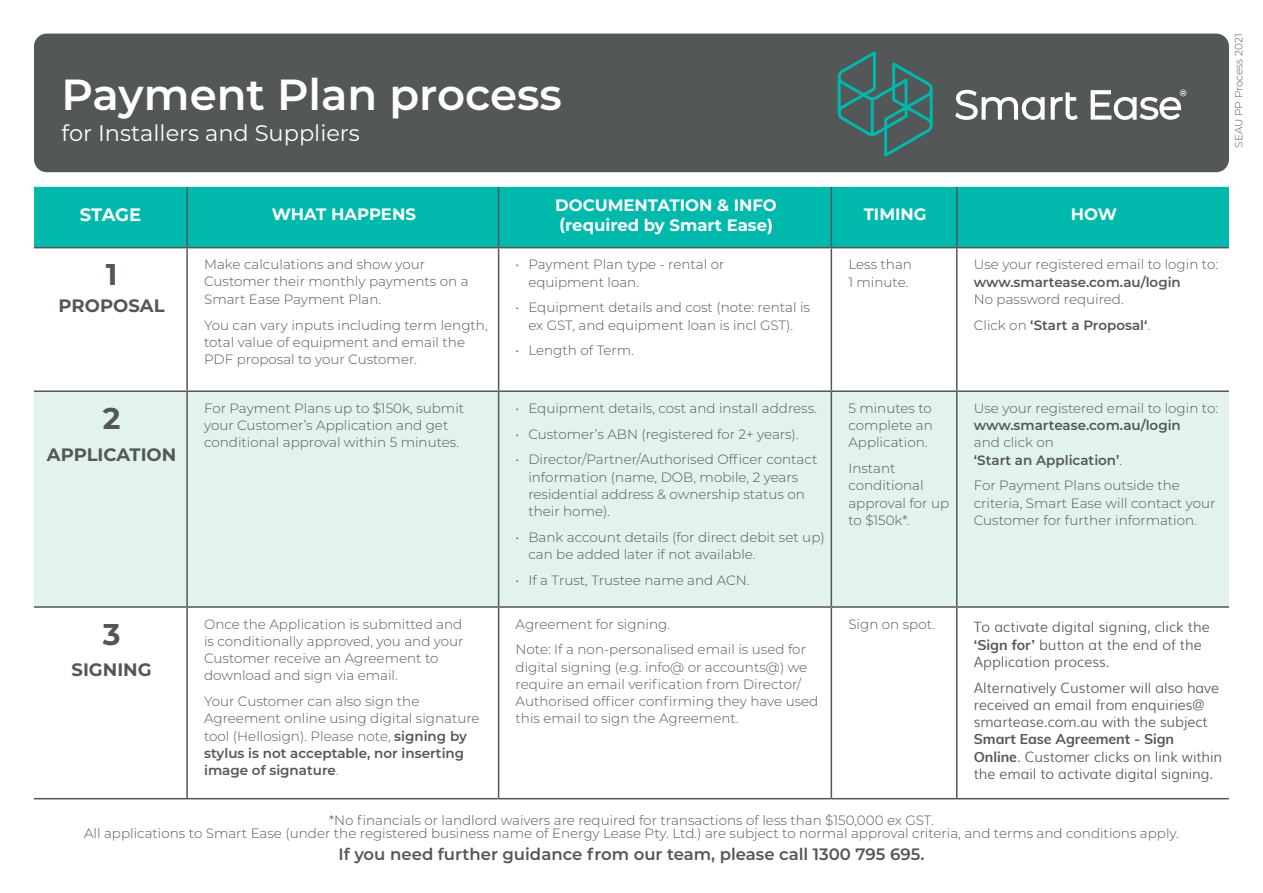
<style>
.page{position:relative;width:1263px;height:893px;background:#fff}
.page>*{position:absolute;margin:0;border:0;box-sizing:border-box;transform-origin:0 0}
.t1{font:600 43.5px "Montserrat";color:#fff}
.t2{font:700 30px "Montserrat";color:#545758}
.t3{font:22.5px "Montserrat";color:#fff}
.t4{font:700 18px "Montserrat";color:#545758}
.t5{font:700 18px "Montserrat";letter-spacing:-.01em;color:#fff}
.t6{font:700 16.5px/19.5px "Montserrat";color:#fff}
.t7{font:600 16.5px "Montserrat";color:#545758}
.t8{font:300 14.25px/17.2px "Muli";letter-spacing:-.005em;color:#545758}
.t9{font:300 13.5px/17.2px "Montserrat";color:#545758}
.t10{font:600 13.5px/17.2px "Montserrat";color:#545758}
.t11{font:300 10.5px "Montserrat";color:#545758}
.s1{font-weight:600}
.s2{font-weight:300}
.s3{font-weight:700}
</style>
<div class="page">
<div style="left:34px;top:34px;width:1195px;height:138px;background:#545758;border-radius:13px"></div>
<div style="left:34px;top:187px;width:1195px;height:60px;background:#00b9ad"></div>
<div style="left:34px;top:392px;width:1195px;height:214px;background:#e1f2ef"></div>
<hr style="left:186px;top:187px;width:2px;height:60px;background:#545758">
<hr style="left:187px;top:247px;width:312px;height:1px;background:#545758">
<hr style="left:186px;top:248px;width:2px;height:142px;background:#545758">
<hr style="left:187px;top:390px;width:312px;height:2px;background:#545758">
<hr style="left:186px;top:392px;width:2px;height:214px;background:#545758">
<hr style="left:187px;top:606px;width:312px;height:2px;background:#545758">
<hr style="left:186px;top:608px;width:2px;height:190px;background:#545758">
<hr style="left:187px;top:798px;width:312px;height:1px;background:#545758">
<hr style="left:498px;top:187px;width:1px;height:60px;background:#545758">
<hr style="left:499px;top:247px;width:332px;height:1px;background:#545758">
<hr style="left:498px;top:248px;width:1px;height:142px;background:#545758">
<hr style="left:499px;top:390px;width:332px;height:2px;background:#545758">
<hr style="left:498px;top:392px;width:1px;height:214px;background:#545758">
<hr style="left:499px;top:606px;width:332px;height:2px;background:#545758">
<hr style="left:498px;top:608px;width:1px;height:190px;background:#545758">
<hr style="left:499px;top:798px;width:332px;height:1px;background:#545758">
<hr style="left:831px;top:187px;width:1px;height:60px;background:#545758">
<hr style="left:956px;top:187px;width:1px;height:60px;background:#545758">
<hr style="left:831px;top:247px;width:126px;height:1px;background:#545758">
<hr style="left:831px;top:248px;width:1px;height:142px;background:#545758">
<hr style="left:957px;top:247px;width:272px;height:1px;background:#545758">
<hr style="left:956px;top:248px;width:1px;height:142px;background:#545758">
<hr style="left:831px;top:390px;width:126px;height:2px;background:#545758">
<hr style="left:831px;top:392px;width:1px;height:214px;background:#545758">
<hr style="left:957px;top:390px;width:272px;height:2px;background:#545758">
<hr style="left:956px;top:392px;width:1px;height:214px;background:#545758">
<hr style="left:831px;top:606px;width:126px;height:2px;background:#545758">
<hr style="left:831px;top:608px;width:1px;height:190px;background:#545758">
<hr style="left:957px;top:606px;width:272px;height:2px;background:#545758">
<hr style="left:956px;top:608px;width:1px;height:190px;background:#545758">
<hr style="left:831px;top:798px;width:126px;height:1px;background:#545758">
<hr style="left:957px;top:798px;width:272px;height:1px;background:#545758">
<hr style="left:34px;top:247px;width:153px;height:1px;background:#545758">
<hr style="left:34px;top:390px;width:153px;height:2px;background:#545758">
<hr style="left:34px;top:606px;width:153px;height:2px;background:#545758">
<hr style="left:34px;top:798px;width:153px;height:1px;background:#545758">
<svg style="left:955px;top:90px;width:90px;height:30px"></svg>
<svg style="left:1051px;top:92px;width:27px;height:28px"></svg>
<svg style="left:838px;top:51px;width:95px;height:106px"></svg>
<svg style="left:1091px;top:90px;width:95px;height:30px"></svg>
<h1 class="t1" style="left:62px;top:64px;width:502px">Payment Plan process</h1>
<h3 class="t3" style="left:62px;top:118px;width:300px">for Installers and Suppliers</h3>
<p class="t11" style="left:1232px;top:148px;width:116px;rotate:-90deg">SEAU PP Process 2021</p>
<h3 class="t5" style="left:80px;top:202px;width:63px">STAGE</h3>
<p class="t6" style="left:272px;top:203px;width:145px">WHAT HAPPENS</p>
<p class="t6" style="left:555px;top:195px;width:223px">DOCUMENTATION &amp; INFO (required by Smart Ease)</p>
<p class="t6" style="left:864px;top:203px;width:64px">TIMING</p>
<p class="t6" style="left:1071px;top:203px;width:48px">HOW</p>
<h2 class="t2" style="left:106px;top:253px;width:13px">1</h2>
<h3 class="t4" style="left:59px;top:293px;width:107px">PROPOSAL</h3>
<p class="t9" style="left:204px;top:255px;width:266px">Make calculations and show your<br>Customer their monthly payments on a<br>Smart Ease Payment Plan.</p>
<p class="t9" style="left:204px;top:316px;width:285px">You can vary inputs including term length, total value of equipment and email the<br>PDF proposal to your Customer.</p>
<p class="t9" style="left:528px;top:255px;width:198px;text-indent:-13px">• Payment Plan type - rental or equipment loan.</p>
<p class="t9" style="left:516px;top:298px;width:296px;text-align:center">• Equipment details and cost (note: rental is ex GST, and equipment loan is incl GST).</p>
<p class="t9" style="left:516px;top:341px;width:120px">• Length of Term.</p>
<p class="t9" style="left:848px;top:255px;width:65px">Less than<br>1 minute.</p>
<p class="t9" style="left:974px;top:255px;width:246px">Use your registered email to login to:</p>
<p class="t10" style="left:974px;top:272px;width:209px">www.smartease.com.au/login</p>
<p class="t9" style="left:974px;top:286px;width:178px;line-height:25.8px">No password required.<br>Click on <span class="s1">‘Start a Proposal‘</span>.</p>
<h2 class="t2" style="left:103px;top:396px;width:19px">2</h2>
<h3 class="t4" style="left:47px;top:442px;width:131px">APPLICATION</h3>
<p class="t9" style="left:204px;top:399px;width:262px">For Payment Plans up to $150k, submit your Customer’s Application and get conditional approval within 5 minutes.</p>
<p class="t9" style="left:516px;top:399px;width:303px">• Equipment details, cost and install address.</p>
<p class="t9" style="left:516px;top:425px;width:285px">• Customer’s ABN (registered for 2+ years).</p>
<p class="t9" style="left:528px;top:450px;width:291px;text-indent:-13px">• Director/Partner/Authorised Officer contact information (name, DOB, mobile, 2 years residential address &amp; ownership status on their home).</p>
<p class="t9" style="left:528px;top:528px;width:298px;text-indent:-13px">• Bank account details (for direct debit set up) can be added later if not available.</p>
<p class="t9" style="left:516px;top:571px;width:235px">• If a Trust, Trustee name and ACN.</p>
<p class="t9" style="left:848px;top:399px;width:86px;text-align:justify">5 minutes to complete an Application.</p>
<p class="t9" style="left:848px;top:459px;width:102px">Instant conditional approval for up to $150k*.</p>
<p class="t9" style="left:974px;top:399px;width:246px">Use your registered email to login to:</p>
<p class="t10" style="left:974px;top:416px;width:209px">www.smartease.com.au/login</p>
<p class="t10" style="left:974px;top:433px;width:150px"><span class="s2">and click on<br></span>‘Start an Application’<span class="s2">.</span></p>
<p class="t9" style="left:974px;top:476px;width:243px">For Payment Plans outside the criteria, Smart Ease will contact your<br>Customer for further information.</p>
<p class="t9" style="left:516px;top:610px;width:292px;line-height:25.8px">Agreement for signing.<br>Note: If a non-personalised email is used for</p>
<p class="t9" style="left:516px;top:658px;width:304px">digital signing (e.g. info@ or accounts@) we require an email verification from Director/ Authorised officer confirming they have used this email to sign the Agreement.</p>
<p class="t9" style="left:204px;top:615px;width:261px">Once the Application is submitted and is conditionally approved, you and your Customer receive an Agreement to download and sign via email.</p>
<p class="t9" style="left:204px;top:692px;width:277px">Your Customer can also sign the Agreement online using digital signature tool (Hellosign). Please note, <span class="s1">signing by stylus is not acceptable, nor inserting image of signature</span>.</p>
<p class="t9" style="left:848px;top:615px;width:88px">Sign on spot.</p>
<p class="t8" style="left:974px;top:617px;width:237px">To activate digital signing, click the <span class="s3">‘Sign for’</span> button at the end of the<br>Application process.</p>
<p class="t8" style="left:974px;top:678px;width:247px">Alternatively Customer will also have received an email from enquiries@ smartease.com.au with the subject</p>
<p class="t8" style="left:974px;top:729px;width:250px"><span class="s3">Smart Ease Agreement - Sign<br>Online</span>. Customer clicks on link within the email to activate digital signing.</p>
<p class="t9" style="left:84px;top:813px;width:1096px;line-height:13.5px;text-align:center">*No financials or landlord waivers are required for transactions of less than $150,000 ex GST.<br>All applications to Smart Ease (under the registered business name of Energy Lease Pty. Ltd.) are subject to normal approval criteria, and terms and conditions apply.</p>
<p class="t7" style="left:338px;top:842px;width:588px">If you need further guidance from our team, please call 1300 795 695.</p>
<h2 class="t2" style="left:103px;top:612px;width:19px">3</h2>
<h3 class="t4" style="left:72px;top:656px;width:82px">SIGNING</h3>
</div>
